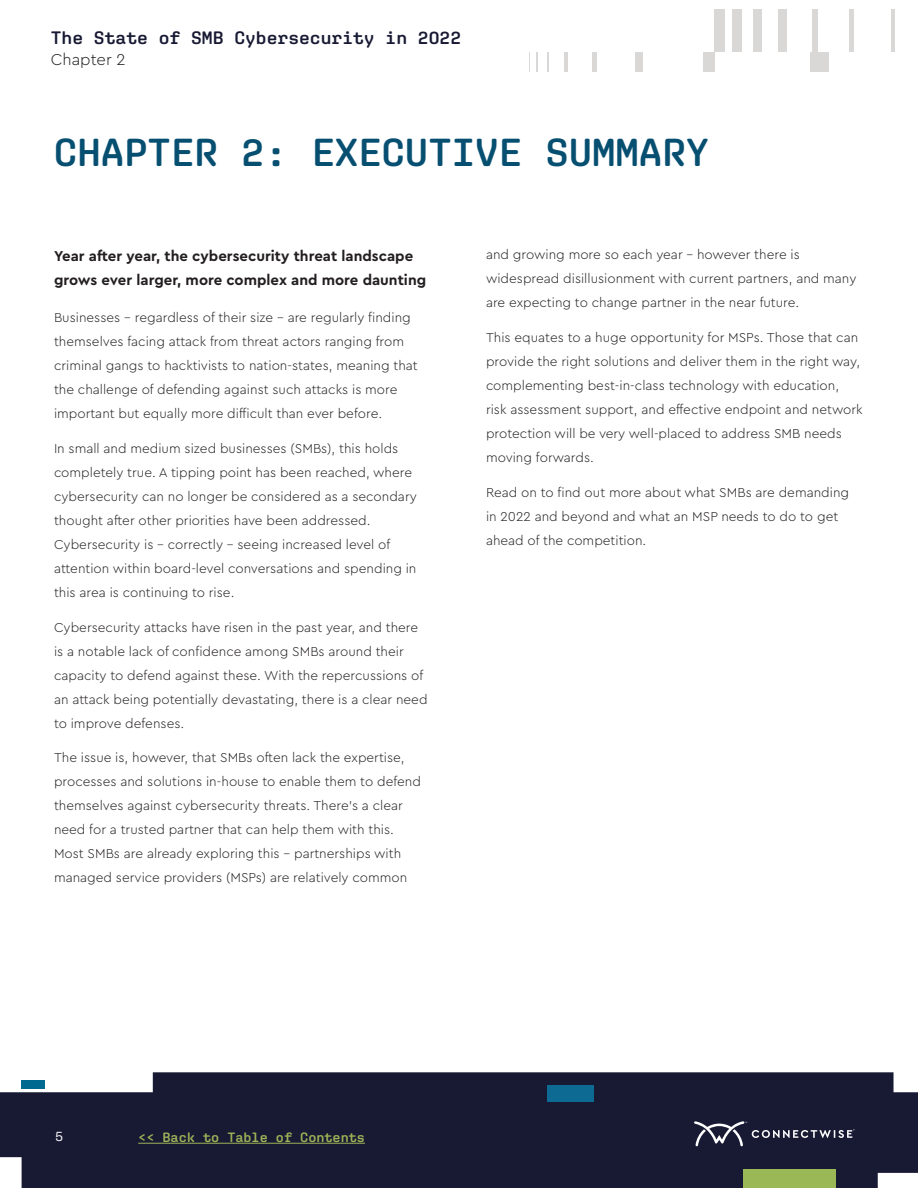
<style>
.page{position:relative;width:918px;height:1188px;background:#fff}
.page>*{position:absolute;margin:0;border:0;box-sizing:border-box;transform-origin:0 0}
.Body_-_Chapter{font:600 39px "Aglet Mono";color:#074f71}
.t1{font:600 18px "Aglet Mono";color:#181a34}
.t2{font:300 16.5px "Cera Pro";color:#231f20}
.Body_-_Heading_1___T{font:700 15px/24px "Cera Pro";color:#231f20}
.t3{font:300 13.5px/24px "Cera Pro";color:#231f20}
.t4{font:600 13.5px "Aglet Mono";color:#9eb357}
.t5{font:13.5px "Aglet Mono";color:#fff}
</style>
<div class="page">
<div style="left:0;top:1072px;width:918px;height:116px;background:#181a34"></div>
<div style="left:548px;top:1085px;width:46px;height:17px;background:#0d6a93"></div>
<div style="left:21px;top:1080px;width:24px;height:8px;background:#00698f"></div>
<div style="left:743px;top:1170px;width:93px;height:18px;background:#9bb857"></div>
<div style="left:810px;top:53px;width:18px;height:19px;background:#d9d8d6"></div>
<div style="left:703px;top:53px;width:12px;height:19px;background:#d9d8d6"></div>
<div style="left:636px;top:53px;width:7px;height:19px;background:#d9d8d6"></div>
<div style="left:592px;top:53px;width:5px;height:19px;background:#d9d8d6"></div>
<hr style="left:565px;top:53px;width:3px;height:19px;background:#d9d8d6">
<svg style="left:547px;top:53px;width:2px;height:19px"></svg>
<svg style="left:536px;top:53px;width:2px;height:19px"></svg>
<svg style="left:529px;top:53px;width:1px;height:19px"></svg>
<div style="left:714px;top:10px;width:10px;height:42px;background:#d9d8d6"></div>
<div style="left:732px;top:10px;width:10px;height:42px;background:#d9d8d6"></div>
<div style="left:753px;top:10px;width:9px;height:42px;background:#d9d8d6"></div>
<div style="left:778px;top:10px;width:9px;height:42px;background:#d9d8d6"></div>
<div style="left:813px;top:10px;width:5px;height:42px;background:#d9d8d6"></div>
<div style="left:849px;top:10px;width:5px;height:42px;background:#d9d8d6"></div>
<hr style="left:892px;top:10px;width:3px;height:42px;background:#d9d8d6">
<hr style="left:138px;top:1143px;width:227px;height:1px;background:#9eb357">
<svg style="left:694px;top:1121px;width:161px;height:25px;background:#3b3d53"></svg>
<h2 class="t1" style="left:51px;top:27px;width:412px">The State of SMB Cybersecurity in 2022</h2>
<p class="t2" style="left:51px;top:49px;width:76px">Chapter 2</p>
<p class="Body_-_Chapter" style="left:54px;top:129px;width:657px">Chapter 2: EXECUTIVE SUMMARY</p>
<p class="Body_-_Heading_1___T" style="left:54px;top:243px;width:374px">Year after year, the cybersecurity threat landscape grows ever larger, more complex and more daunting</p>
<p class="t3" style="left:54px;top:305px;width:365px">Businesses – regardless of their size – are regularly finding themselves facing attack from threat actors ranging from criminal gangs to hacktivists to nation-states, meaning that the challenge of defending against such attacks is more important but equally more difficult than ever before.</p>
<p class="t3" style="left:54px;top:436px;width:364px">In small and medium sized businesses (SMBs), this holds completely true. A tipping point has been reached, where cybersecurity can no longer be considered as a secondary thought after other priorities have been addressed.<br>Cybersecurity is – correctly – seeing increased level of attention within board-level conversations and spending in this area is continuing to rise.</p>
<p class="t3" style="left:54px;top:615px;width:375px">Cybersecurity attacks have risen in the past year, and there is a notable lack of confidence among SMBs around their capacity to defend against these. With the repercussions of an attack being potentially devastating, there is a clear need to improve defenses.</p>
<p class="t3" style="left:54px;top:745px;width:369px">The issue is, however, that SMBs often lack the expertise, processes and solutions in-house to enable them to defend themselves against cybersecurity threats. There’s a clear need for a trusted partner that can help them with this.<br>Most SMBs are already exploring this – partnerships with managed service providers (MSPs) are relatively common</p>
<p class="t3" style="left:486px;top:242px;width:372px">and growing more so each year – however there is widespread disillusionment with current partners, and many are expecting to change partner in the near future.</p>
<p class="t3" style="left:486px;top:325px;width:378px">This equates to a huge opportunity for MSPs. Those that can provide the right solutions and deliver them in the right way, complementing best-in-class technology with education, risk assessment support, and effective endpoint and network protection will be very well-placed to address SMB needs moving forwards.</p>
<p class="t3" style="left:486px;top:480px;width:365px">Read on to find out more about what SMBs are demanding in 2022 and beyond and what an MSP needs to do to get ahead of the competition.</p>
<p class="t5" style="left:55px;top:1129px;width:10px">5</p>
<p class="t4" style="left:138px;top:1129px;width:228px">&lt;&lt; Back to Table of Contents</p>
</div>
